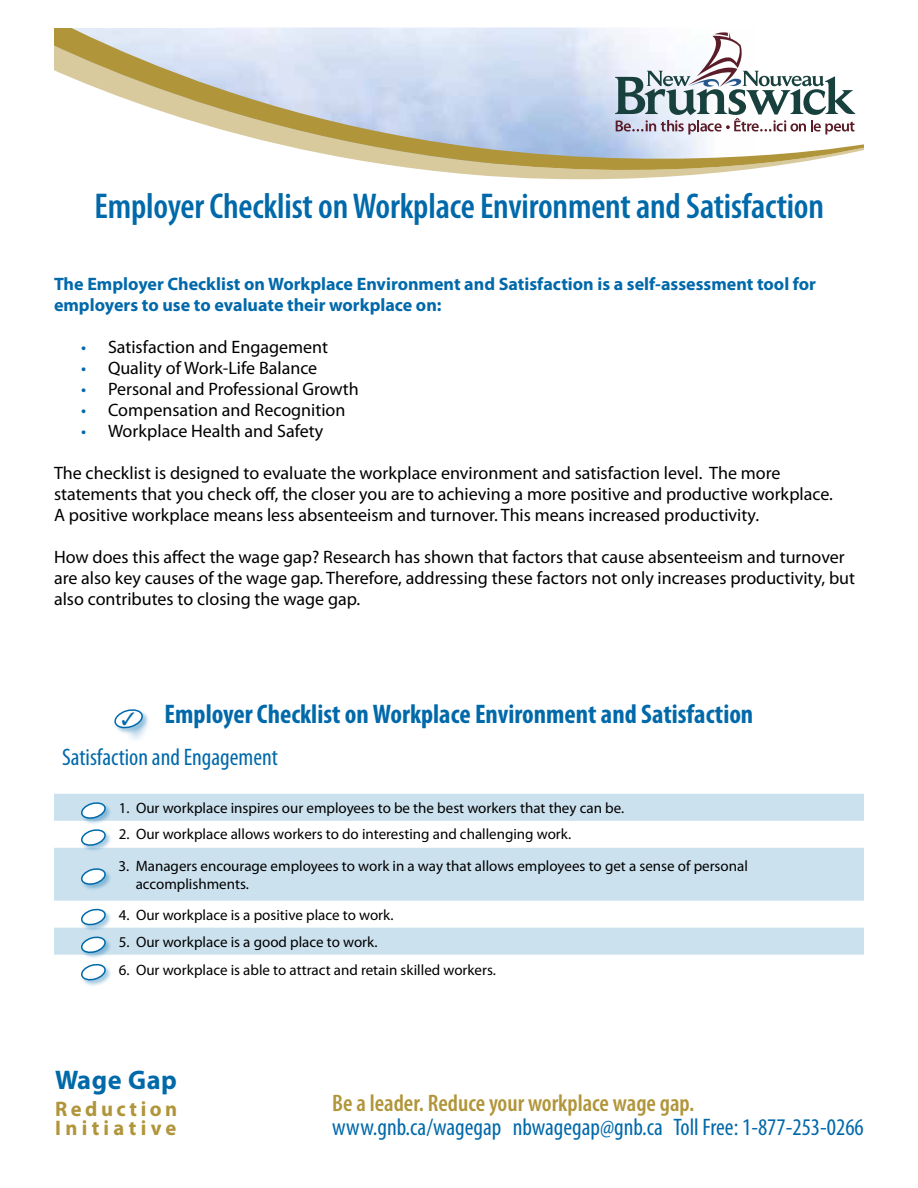
<style>
.page{position:relative;width:918px;height:1188px;background:#fff}
.page>*{position:absolute;margin:0;border:0;box-sizing:border-box;transform-origin:0 0}
.t1{font:600 condensed 36px "Myriad Pro";letter-spacing:-.005em;color:#0069aa}
.t2{font:700 condensed 27px "Myriad Pro";color:#0069aa}
.t3{font:700 27px "Myriad Pro";letter-spacing:.02em;color:#0069aa}
.titles{font:condensed 24px/24px "Myriad Pro";color:#0069aa}
.Heading_1{font:condensed 24px "Myriad Pro";color:#0069aa}
.t4{font:700 21.15px/18.6px "Myriad Pro";letter-spacing:.185em;color:#b1953a}
.Body_Text_3{font:18px/21px "Myriad Pro";color:#000}
.t5{font:700 18px/21px "Myriad Pro";color:#0069aa}
.t6{font:15px/18px "Myriad Pro";color:#000}
.s1{color:#0069aa}
.s2{font-weight:600;color:#b1953a}
</style>
<div class="page">
<svg style="left:54px;top:27px;width:810px;height:153px"></svg>
<svg style="left:615px;top:32px;width:240px;height:102px"></svg>
<div style="left:54px;top:0;width:162px;height:28px;background:#fff"></div>
<svg style="left:54px;top:848px;width:810px;height:107px;fill:#cce1ee"></svg>
<div style="left:81px;top:802px;width:31px;height:23px;background:#0069aa;opacity:.35"></div>
<div style="left:54px;top:794px;width:810px;height:27px;background:#cce1ee"></div>
<div style="left:81px;top:868px;width:31px;height:23px;background:#0069aa;opacity:.35"></div>
<svg style="left:81px;top:868px;width:25px;height:18px"></svg>
<div style="left:81px;top:829px;width:31px;height:23px;background:#0069aa;opacity:.35"></div>
<svg style="left:81px;top:829px;width:25px;height:18px"></svg>
<div style="left:81px;top:909px;width:31px;height:23px;background:#0069aa;opacity:.35"></div>
<svg style="left:81px;top:908px;width:25px;height:18px"></svg>
<div style="left:81px;top:936px;width:31px;height:23px;background:#0069aa;opacity:.35"></div>
<svg style="left:81px;top:936px;width:25px;height:18px"></svg>
<div style="left:81px;top:964px;width:31px;height:23px;background:#0069aa;opacity:.35"></div>
<svg style="left:81px;top:963px;width:25px;height:18px"></svg>
<div style="left:114px;top:709px;width:36px;height:26px;background:#0069aa;opacity:.35"></div>
<div style="left:124px;top:715px;width:27px;height:28px;background:#0069aa;opacity:.75"></div>
<svg style="left:114px;top:709px;width:29px;height:20px"></svg>
<p class="t1" style="left:95px;top:184px;width:731px">Employer Checklist on Workplace Environment and Satisfaction</p>
<p class="t5" style="left:54px;top:273px;width:764px">The Employer Checklist on Workplace Environment and Satisfaction is a self-assessment tool for employers to use to evaluate their workplace on:</p>
<p class="Body_Text_3" style="left:81px;top:337px;width:249px"><span class="s1">•</span> Satisfaction and Engagement</p>
<p class="Body_Text_3" style="left:81px;top:358px;width:238px"><span class="s1">•</span> Quality of Work-Life Balance</p>
<p class="Body_Text_3" style="left:81px;top:379px;width:279px"><span class="s1">•</span> Personal and Professional Growth</p>
<p class="Body_Text_3" style="left:81px;top:400px;width:266px"><span class="s1">•</span> Compensation and Recognition</p>
<p class="Body_Text_3" style="left:81px;top:421px;width:244px"><span class="s1">•</span> Workplace Health and Safety</p>
<p class="Body_Text_3" style="left:54px;top:463px;width:781px">The checklist is designed to evaluate the workplace environment and satisfaction level. The more statements that you check off, the closer you are to achieving a more positive and productive workplace.<br>A positive workplace means less absenteeism and turnover. This means increased productivity.</p>
<p class="Body_Text_3" style="left:54px;top:547px;width:803px">How does this affect the wage gap? Research has shown that factors that cause absenteeism and turnover are also key causes of the wage gap. Therefore, addressing these factors not only increases productivity, but also contributes to closing the wage gap.</p>
<p class="t2" style="left:165px;top:697px;width:590px">Employer Checklist on Workplace Environment and Satisfaction</p>
<p class="Heading_1" style="left:62px;top:742px;width:217px">Satisfaction and Engagement</p>
<p class="t6" style="left:119px;top:799px;width:507px">1. Our workplace inspires our employees to be the best workers that they can be.</p>
<p class="t6" style="left:119px;top:825px;width:454px">2. Our workplace allows workers to do interesting and challenging work.</p>
<p class="t6" style="left:136px;top:858px;width:614px;text-indent:-17px">3. Managers encourage employees to work in a way that allows employees to get a sense of personal accomplishments.</p>
<p class="t6" style="left:119px;top:906px;width:276px">4. Our workplace is a positive place to work.</p>
<p class="t6" style="left:119px;top:933px;width:260px">5. Our workplace is a good place to work.</p>
<p class="t6" style="left:119px;top:961px;width:379px">6. Our workplace is able to attract and retain skilled workers.</p>
<h2 class="t3" style="left:55px;top:1063px;width:123px">Wage Gap</h2>
<p class="t4" style="left:55px;top:1099px;width:124px">Reduction<br>Initiative</p>
<p class="titles" style="left:332px;top:1091px;width:533px"><span class="s2">Be a leader. Reduce your workplace wage gap. </span>www.gnb.ca/wagegap nbwagegap@gnb.ca Toll Free: 1-877-253-0266</p>
</div>
